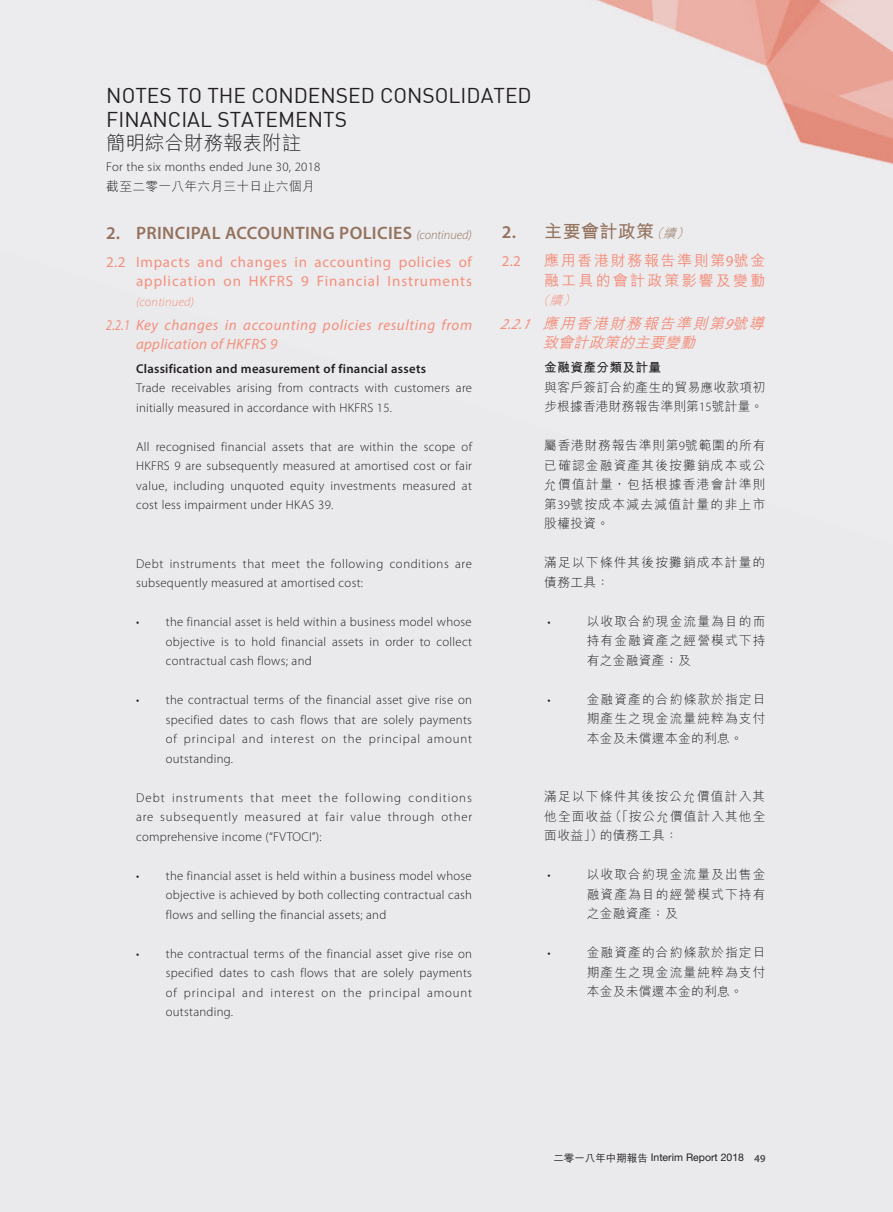
<style>
.page{position:relative;width:893px;height:1212px;background:#fff}
.page>*{position:absolute;margin:0;border:0;box-sizing:border-box;transform-origin:0 0}
.t1{font:21px/24px "DIN";color:#231f20}
.t2{font:300 19.5px "M Hei HK";color:#231f20}
.t3{font:600 18px "Myriad Pro";letter-spacing:.02em;color:#94725e}
.t4{font:700 18px "M Hei HK";letter-spacing:.02em;color:#94725e}
.t5{font:15px/19.5px "Myriad Pro";letter-spacing:.06em;color:#f48f7c;text-align:right}
.t6{font:italic 15px/19.5px "Myriad Pro";letter-spacing:.04em;color:#f48f7c;scale:.8 1}
.t7{font:italic 500 15px/19.5px "M Hei HK";color:#f48f7c}
.t8{font:500 15px/19.5px "M Hei HK";letter-spacing:.145em;color:#f48f7c}
.t9{font:300 12.75px/19.5px "Myriad Pro";letter-spacing:.02em;color:#231f20;text-align:justify}
.t10{font:300 12.75px/19.5px "M Hei HK";letter-spacing:.085em;color:#231f20;text-align:justify}
.t11{font:300 12.75px/19.5px "Myriad Pro";letter-spacing:.045em;color:#231f20}
.t12{font:300 12.75px/19.5px "M Hei HK";letter-spacing:.02em;color:#231f20}
.t13{font:600 12.75px "Myriad Pro";letter-spacing:.02em;color:#231f20}
.t14{font:italic 300 12.75px "Myriad Pro";letter-spacing:.02em;color:#f48f7c}
.t15{font:700 12.75px "M Hei HK";letter-spacing:.02em;color:#231f20}
.t16{font:italic 300 12.75px "M Hei HK";color:#f48f7c}
.t17{font:10.5px "Helvetica Neue LT Std";color:#231f20}
.s1{font-weight:300;font-style:italic;font-size:12.75px}
.s2{font-family:"Myriad Pro";font-weight:600}
.s3{font-family:"Myriad Pro";font-weight:400}
.s4{font-family:"Myriad Pro"}
.s5{font-family:"M Hei HK";font-weight:500}
.s6{font-family:"Myriad Pro";color:#57585a}
</style>
<div class="page">
<img style="left:0;top:0;width:893px;height:26px">
<h1 class="t1" style="left:106px;top:83px;width:427px">NOTES TO THE CONDENSED CONSOLIDATED<br>FINANCIAL STATEMENTS</h1>
<h2 class="t2" style="left:106px;top:130px;width:196px">簡明綜合財務報表附註</h2>
<p class="t9" style="left:106px;top:157px;width:216px">For the six months ended June 30, 2018</p>
<p class="t12" style="left:106px;top:176px;width:210px">截至二零一八年六月三十日止六個月</p>
<h3 class="t3" style="left:106px;top:221px;width:367px">2. PRINCIPAL ACCOUNTING POLICIES <span class="s1">(continued)</span></h3>
<p class="t5" style="left:106px;top:252px;width:367px">2.2 Impacts and changes in accounting policies of application on HKFRS 9 Financial Instruments</p>
<p class="t14" style="left:136px;top:295px;width:60px">(continued)</p>
<p class="t6" style="left:136px;top:315px;width:422px;text-indent:-30px">2.2.1 Key changes in accounting policies resulting from application of HKFRS 9</p>
<p class="t13" style="left:136px;top:360px;width:291px">Classification and measurement of financial assets</p>
<p class="t9" style="left:136px;top:379px;width:337px">Trade receivables arising from contracts with customers are initially measured in accordance with HKFRS 15.</p>
<p class="t9" style="left:136px;top:437px;width:337px">All recognised financial assets that are within the scope of HKFRS 9 are subsequently measured at amortised cost or fair value, including unquoted equity investments measured at cost less impairment under HKAS 39.</p>
<p class="t11" style="left:136px;top:554px;width:337px">Debt instruments that meet the following conditions are subsequently measured at amortised cost:</p>
<p class="t9" style="left:166px;top:613px;width:308px;text-indent:-30px">• the financial asset is held within a business model whose objective is to hold financial assets in order to collect contractual cash flows; and</p>
<p class="t9" style="left:166px;top:691px;width:308px;text-indent:-30px">• the contractual terms of the financial asset give rise on specified dates to cash flows that are solely payments of principal and interest on the principal amount outstanding.</p>
<p class="t9" style="left:136px;top:788px;width:337px">Debt instruments that meet the following conditions are subsequently measured at fair value through other comprehensive income (“FVTOCI”):</p>
<p class="t9" style="left:166px;top:866px;width:308px;text-indent:-30px">• the financial asset is held within a business model whose objective is achieved by both collecting contractual cash flows and selling the financial assets; and</p>
<p class="t9" style="left:166px;top:944px;width:308px;text-indent:-30px">• the contractual terms of the financial asset give rise on specified dates to cash flows that are solely payments of principal and interest on the principal amount outstanding.</p>
<h3 class="t4" style="left:502px;top:218px;width:193px"><span class="s2">2.</span> 主要會計政策<span class="s1">（續）</span></h3>
<p class="t5" style="left:502px;top:251px;width:21px">2.2</p>
<p class="t8" style="left:544px;top:250px;width:223px">應用香港財務報告準則第<span class="s3">9</span>號金融工具的會計政策影響及變動</p>
<p class="t16" style="left:537px;top:292px;width:45px">（續）</p>
<p class="t7" style="left:543px;top:313px;width:228px;text-indent:-43px"><span class="s3">2.2.1</span> 應用香港財務報告準則第<span class="s3">9</span>號導致會計政策的主要變動</p>
<p class="t15" style="left:544px;top:358px;width:118px">金融資產分類及計量</p>
<p class="t12" style="left:544px;top:377px;width:223px">與客戶簽訂合約產生的貿易應收款項初步根據香港財務報告準則第<span class="s4">15</span>號計量。</p>
<p class="t10" style="left:544px;top:435px;width:223px">屬香港財務報告準則第<span class="s4">9</span>號範圍的所有已確認金融資產其後按攤銷成本或公允價值計量，包括根據香港會計準則第<span class="s4">39</span>號按成本減去減值計量的非上市股權投資。</p>
<p class="t10" style="left:544px;top:552px;width:223px">滿足以下條件其後按攤銷成本計量的債務工具：</p>
<p class="t9" style="left:547px;top:612px;width:5px">•</p>
<p class="t10" style="left:587px;top:611px;width:180px">以收取合約現金流量為目的而持有金融資產之經營模式下持有之金融資產；及</p>
<p class="t9" style="left:547px;top:690px;width:5px">•</p>
<p class="t10" style="left:587px;top:689px;width:180px">金融資產的合約條款於指定日期產生之現金流量純粹為支付本金及未償還本金的利息。</p>
<p class="t10" style="left:544px;top:786px;width:223px">滿足以下條件其後按公允價值計入其他全面收益（「按公允價值計入其他全面收益」）的債務工具：</p>
<p class="t9" style="left:547px;top:865px;width:5px">•</p>
<p class="t10" style="left:587px;top:864px;width:180px">以收取合約現金流量及出售金融資產為目的經營模式下持有之金融資產；及</p>
<p class="t9" style="left:547px;top:943px;width:5px">•</p>
<p class="t10" style="left:587px;top:942px;width:180px">金融資產的合約條款於指定日期產生之現金流量純粹為支付本金及未償還本金的利息。</p>
<p class="t17" style="left:553px;top:1151px;width:214px"><span class="s5">二零一八年中期報告</span> Interim Report 2018 <span class="s6">49</span></p>
</div>
